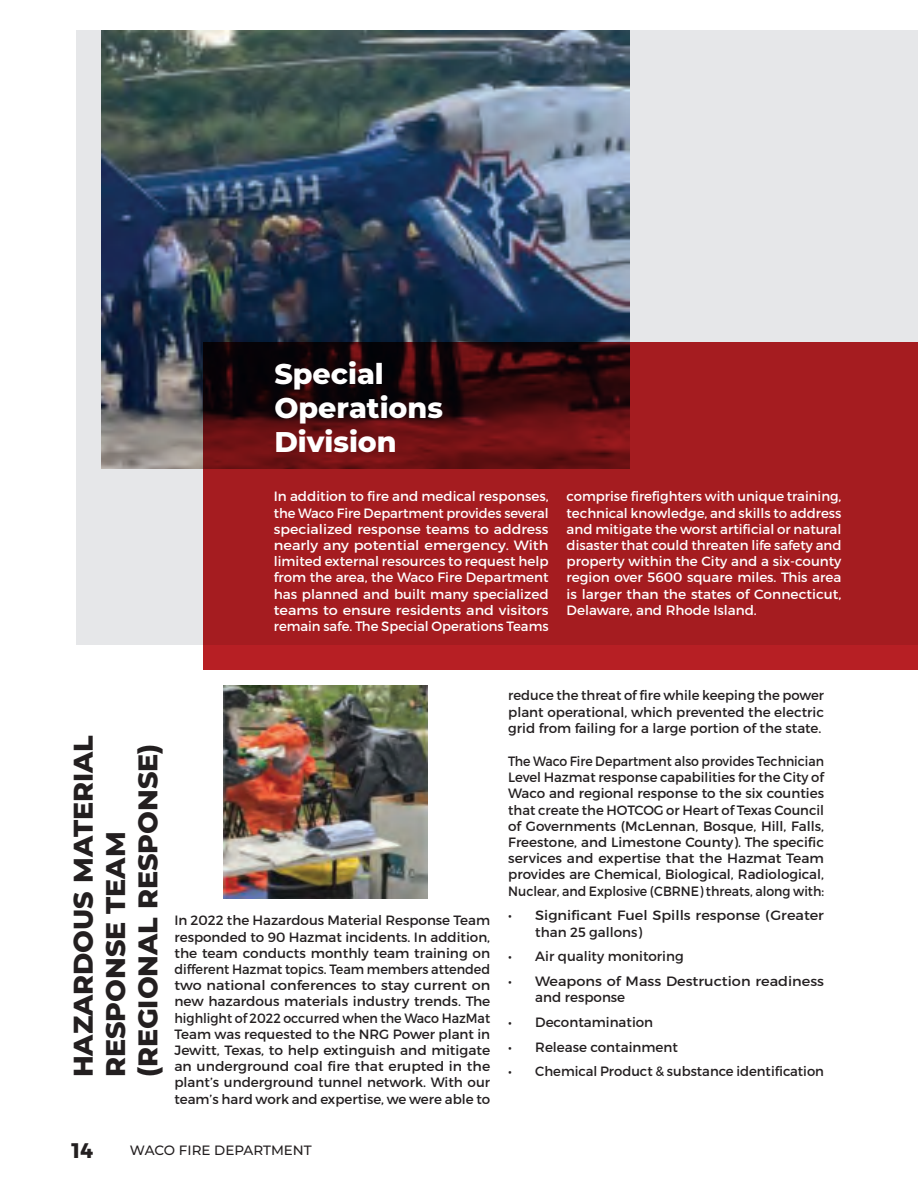
<style>
.page{position:relative;width:918px;height:1188px;background:#fff}
.page>*{position:absolute;margin:0;border:0;box-sizing:border-box;transform-origin:0 0}
.t1{font:800 28.5px/34.2px "Montserrat";color:#fff}
.t2{font:800 27px/32.4px "Montserrat";color:#231f20}
.t3{font:700 21px "Montserrat";color:#231f20}
.t4{font:13.5px/16.2px "Montserrat";color:#231f20;text-align:justify}
.t5{font:13.5px/16.2px "Montserrat";color:#fff;text-align:justify}
.t6{font:13.5px/16.2px "Montserrat";color:#231f20;text-align:justify;scale:.93 1}
.t7{font:500 13.5px "Montserrat";color:#231f20}
</style>
<div class="page">
<div style="left:77px;top:31px;width:841px;height:614px;background:#e6e7e9"></div>
<img style="left:102px;top:31px;width:528px;height:438px">
<svg style="left:204px;top:342px;width:714px;height:327px;background:#8e181c"></svg>
<img style="left:224px;top:686px;width:204px;height:213px">
<p class="t1" style="left:274px;top:355px;width:170px">Special<br>Operations<br>Division</p>
<p class="t5" style="left:274px;top:488px;width:276px">In addition to fre and medical responses, the Waco Fire Department provides several specialized response teams to address nearly any potential emergency. With limited external resources to request help from the area, the Waco Fire Department has planned and built many specialized teams to ensure residents and visitors remain safe. The Special Operations Teams</p>
<p class="t5" style="left:567px;top:488px;width:276px">comprise frefghters with unique training, technical knowledge, and skills to address and mitigate the worst artifcial or natural disaster that could threaten life safety and property within the City and a six-county region over 5600 square miles. This area is larger than the states of Connecticut, Delaware, and Rhode Island.</p>
<p class="t2" style="left:65px;top:1077px;width:344px;rotate:-90deg">HAZARDOUS MATERIAL<br>RESPONSE TEAM (REGIONAL RESPONSE)</p>
<p class="t4" style="left:174px;top:912px;width:317px">In 2022 the Hazardous Material Response Team responded to 90 Hazmat incidents. In addition, the team conducts monthly team training on different Hazmat topics. Team members attended two national conferences to stay current on new hazardous materials industry trends. The highlight of 2022 occurred when the Waco HazMat Team was requested to the NRG Power plant in Jewitt, Texas, to help extinguish and mitigate an underground coal fre that erupted in the plant’s underground tunnel network. With our team’s hard work and expertise, we were able to</p>
<p class="t4" style="left:508px;top:687px;width:317px">reduce the threat of fre while keeping the power plant operational, which prevented the electric grid from failing for a large portion of the state.</p>
<p class="t6" style="left:508px;top:753px;width:342px">The Waco Fire Department also provides Technician Level Hazmat response capabilities for the City of Waco and regional response to the six counties that create the HOTCOG or Heart of Texas Council of Governments (McLennan, Bosque, Hill, Falls, Freestone, and Limestone County). The specifc services and expertise that the Hazmat Team provides are Chemical, Biological, Radiological, Nuclear, and Explosive (CBRNE) threats, along with:</p>
<p class="t4" style="left:535px;top:907px;width:290px;text-indent:-27px">• Signifcant Fuel Spills response (Greater than 25 gallons)</p>
<p class="t4" style="left:508px;top:948px;width:177px">• Air quality monitoring</p>
<p class="t4" style="left:535px;top:973px;width:290px;text-indent:-27px">• Weapons of Mass Destruction readiness and response</p>
<p class="t4" style="left:508px;top:1014px;width:147px">• Decontamination</p>
<p class="t4" style="left:508px;top:1039px;width:171px">• Release containment</p>
<p class="t4" style="left:508px;top:1063px;width:317px">• Chemical Product &amp; substance identifcation</p>
<h3 class="t3" style="left:72px;top:1133px;width:23px">14</h3>
<p class="t7" style="left:130px;top:1141px;width:183px">WACO FIRE DEPARTMENT</p>
</div>
